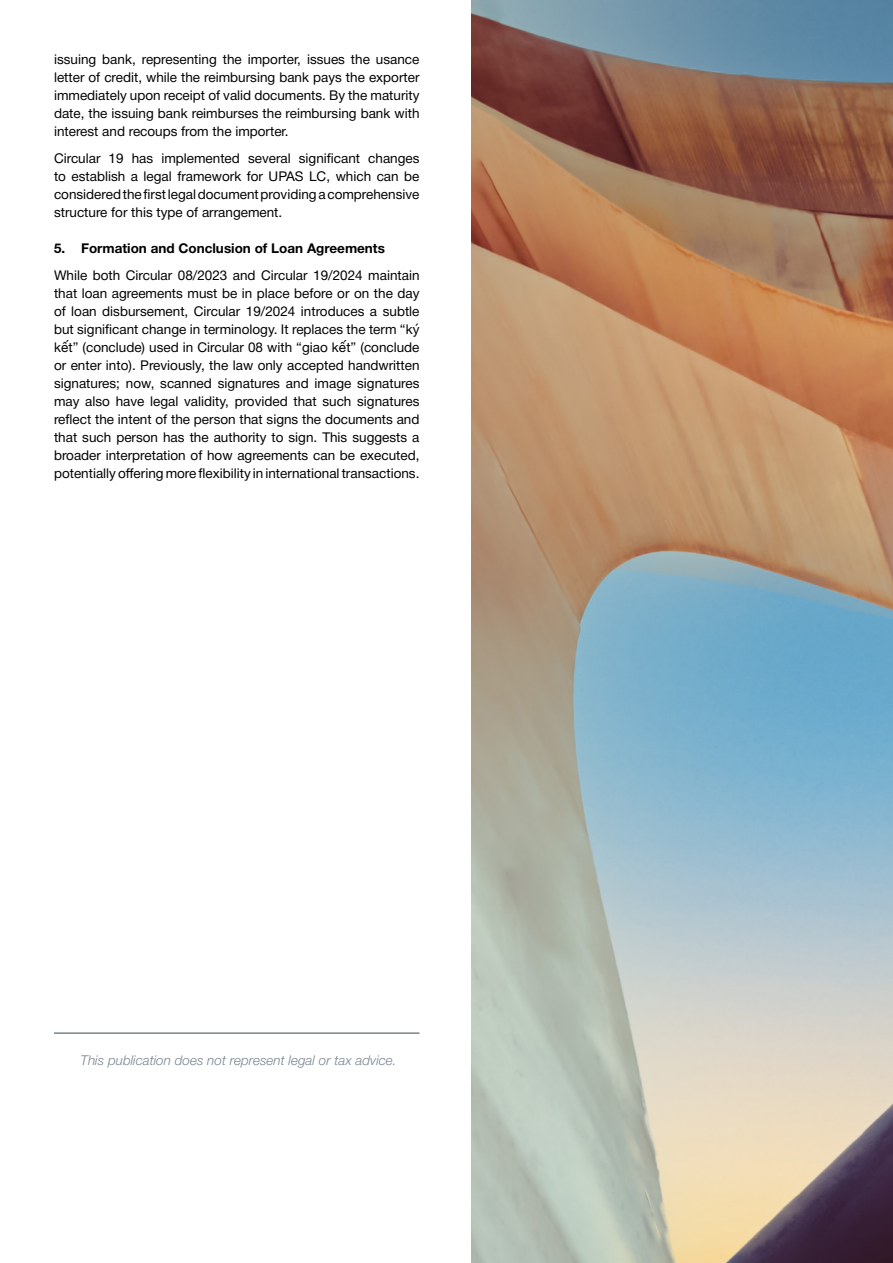
<style>
.page{position:relative;width:893px;height:1263px;background:#fff}
.page>*{position:absolute;margin:0;border:0;box-sizing:border-box;transform-origin:0 0}
.t1{font:13.5px/18px "Helvetica Neue";color:#000;text-align:justify}
.t2{font:italic 300 13.5px "Helvetica Neue";color:#77848f}
.t3{font:700 13.5px "Helvetica Neue";color:#000}
</style>
<div class="page">
<hr style="left:54px;top:1032px;width:365px;height:2px;background:#77848f">
<img style="left:472px;top:0;width:421px;height:1263px">
<p class="t1" style="left:54px;top:51px;width:367px">issuing bank, representing the importer, issues the usance letter of credit, while the reimbursing bank pays the exporter immediately upon receipt of valid documents. By the maturity date, the issuing bank reimburses the reimbursing bank with interest and recoups from the importer.</p>
<p class="t1" style="left:54px;top:150px;width:367px">Circular 19 has implemented several significant changes to establish a legal framework for UPAS LC, which can be considered the first legal document providing a comprehensive structure for this type of arrangement.</p>
<p class="t3" style="left:54px;top:237px;width:332px">5. Formation and Conclusion of Loan Agreements</p>
<p class="t1" style="left:54px;top:267px;width:367px">While both Circular 08/2023 and Circular 19/2024 maintain that loan agreements must be in place before or on the day of loan disbursement, Circular 19/2024 introduces a subtle but significant change in terminology. It replaces the term “ký kết” (conclude) used in Circular 08 with “giao kết” (conclude or enter into). Previously, the law only accepted handwritten signatures; now, scanned signatures and image signatures may also have legal validity, provided that such signatures reflect the intent of the person that signs the documents and that such person has the authority to sign. This suggests a broader interpretation of how agreements can be executed, potentially offering more flexibility in international transactions.</p>
<p class="t2" style="left:81px;top:1049px;width:318px">This publication does not represent legal or tax advice.</p>
</div>
